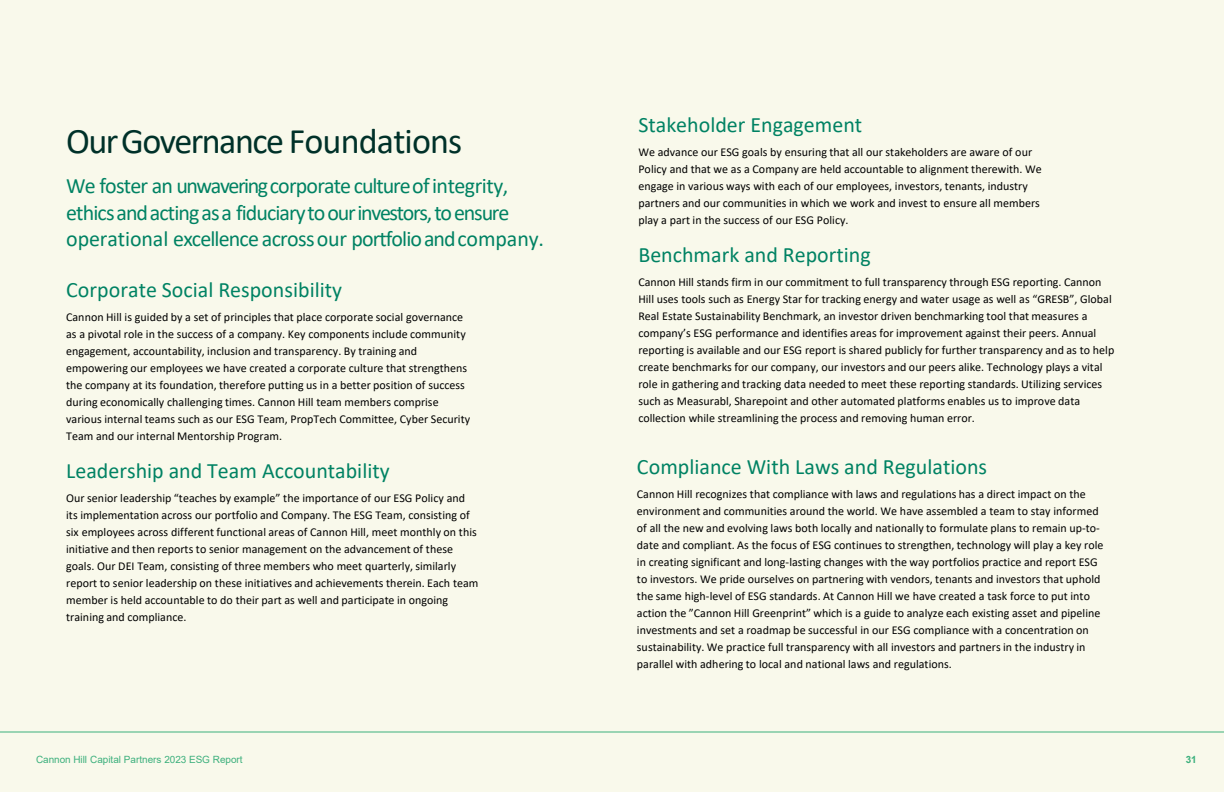
<style>
.page{position:relative;width:1224px;height:792px;background:#f9f9eb}
.page>*{position:absolute;margin:0;border:0;box-sizing:border-box;transform-origin:0 0}
.t1{font:36px "Calibri";letter-spacing:-.035em;color:#003129}
.t2{font:22px/26.4px "Calibri";letter-spacing:-.04em;color:#008263}
.t3{font:22px "Calibri";color:#008263}
.t4{font:12px/17px "Calibri";color:#000}
.t5{font:10px "Arial";color:#3db07d}
.t6{font:700 10px "Arial";color:#3db07d}
</style>
<div class="page">
<hr style="left:0;top:732px;width:1224px;height:1px;background:#3db07d">
<h2 class="t1" style="left:66px;top:116px;width:398px">OurGovernance Foundations</h2>
<p class="t2" style="left:66px;top:172px;width:444px">We foster an unwaveringcorporate cultureofintegrity,</p>
<p class="t2" style="left:66px;top:199px;width:479px">ethicsandactingasa fiduciarytoourinvestors, toensure operational excellence acrossour portfolioandcompany.</p>
<p class="t3" style="left:66px;top:274px;width:277px">Corporate Social Responsibility</p>
<p class="t4" style="left:66px;top:308px;width:406px">Cannon Hill is guided by a set of principles that place corporate social governance as a pivotal role in the success of a company. Key components include community engagement, accountability, inclusion and transparency. By training and empowering our employees we have created a corporate culture that strengthens the company at its foundation, therefore putting us in a better position of success during economically challenging times. Cannon Hill team members comprise various internal teams such as our ESG Team, PropTech Committee, Cyber Security Team and our internal Mentorship Program.</p>
<p class="t3" style="left:66px;top:455px;width:325px">Leadership and Team Accountability</p>
<p class="t4" style="left:66px;top:489px;width:414px">Our senior leadership “teaches by example” the importance of our ESG Policy and its implementation across our portfolio and Company. The ESG Team, consisting of six employees across different functional areas of Cannon Hill, meet monthly on this initiative and then reports to senior management on the advancement of these goals. Our DEI Team, consisting of three members who meet quarterly, similarly report to senior leadership on these initiatives and achievements therein. Each team member is held accountable to do their part as well and participate in ongoing training and compliance.</p>
<p class="t5" style="left:36px;top:753px;width:208px">Cannon Hill Capital Partners 2023 ESG Report</p>
<p class="t3" style="left:638px;top:110px;width:225px">Stakeholder Engagement</p>
<p class="t4" style="left:638px;top:143px;width:405px">We advance our ESG goals by ensuring that all our stakeholders are aware of our Policy and that we as a Company are held accountable to alignment therewith. We engage in various ways with each of our employees, investors, tenants, industry partners and our communities in which we work and invest to ensure all members play a part in the success of our ESG Policy.</p>
<p class="t3" style="left:638px;top:240px;width:234px">Benchmark and Reporting</p>
<p class="t4" style="left:638px;top:273px;width:477px">Cannon Hill stands firm in our commitment to full transparency through ESG reporting. Cannon Hill uses tools such as Energy Star for tracking energy and water usage as well as “GRESB”, Global Real Estate Sustainability Benchmark, an investor driven benchmarking tool that measures a company’s ESG performance and identifies areas for improvement against their peers. Annual reporting is available and our ESG report is shared publicly for further transparency and as to help create benchmarks for our company, our investors and our peers alike. Technology plays a vital role in gathering and tracking data needed to meet these reporting standards. Utilizing services such as Measurabl, Sharepoint and other automated platforms enables us to improve data collection while streamlining the process and removing human error.</p>
<p class="t3" style="left:637px;top:452px;width:352px">Compliance With Laws and Regulations</p>
<p class="t4" style="left:637px;top:485px;width:468px">Cannon Hill recognizes that compliance with laws and regulations has a direct impact on the environment and communities around the world. We have assembled a team to stay informed of all the new and evolving laws both locally and nationally to formulate plans to remain up-to&shy;date and compliant. As the focus of ESG continues to strengthen, technology will play a key role in creating significant and long-lasting changes with the way portfolios practice and report ESG to investors. We pride ourselves on partnering with vendors, tenants and investors that uphold the same high-level of ESG standards. At Cannon Hill we have created a task force to put into action the ”Cannon Hill Greenprint” which is a guide to analyze each existing asset and pipeline investments and set a roadmap be successful in our ESG compliance with a concentration on sustainability. We practice full transparency with all investors and partners in the industry in parallel with adhering to local and national laws and regulations.</p>
<p class="t6" style="left:1186px;top:753px;width:13px">31</p>
</div>
